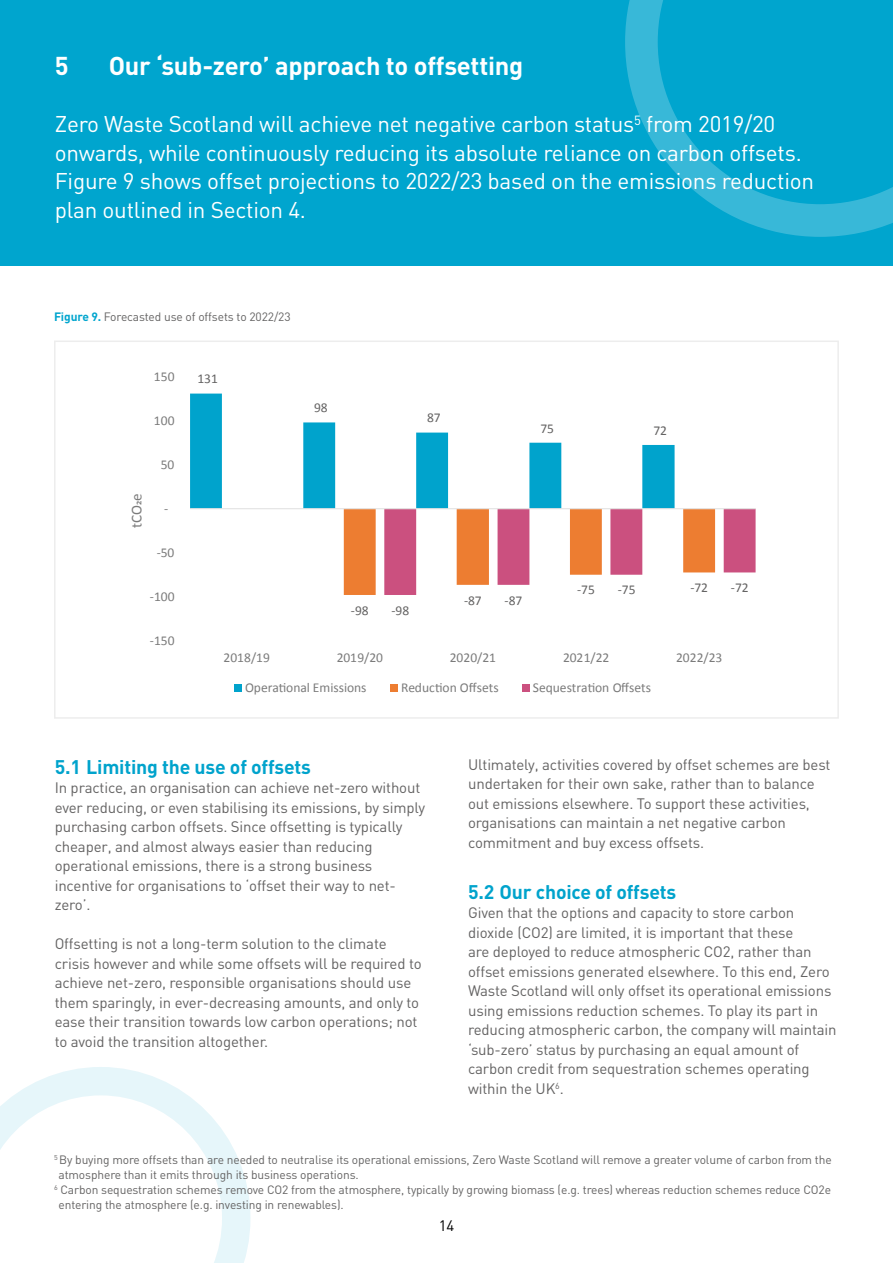
<style>
.page{position:relative;width:893px;height:1263px;background:#fff}
.page>*{position:absolute;margin:0;border:0;box-sizing:border-box;transform-origin:0 0}
.t1{font:700 25.5px "DIN";letter-spacing:-.01em;color:#fff}
.t2{font:22.5px/28.5px "DIN";letter-spacing:-.01em;color:#fff}
.t3{font:700 19.5px "DIN";letter-spacing:-.01em;color:#00a3cc}
.t4{font:15px/19.5px "DIN";letter-spacing:-.01em;color:#646363}
.t5{font:15px "Calibri";letter-spacing:-.01em;color:#7b7b7b}
.t6{font:15px "DIN";color:#000}
.t7{font:13.5px "Calibri";color:#7b7b7b}
.t8{font:13.5px "Calibri";letter-spacing:-.005em;color:#646363}
.t9{font:12px "DIN";letter-spacing:-.01em;color:#646363}
.s1{font-weight:700;color:#00a5ce}
</style>
<div class="page">
<svg style="left:0;top:1067px;width:250px;height:196px"></svg>
<div style="left:0;top:0;width:893px;height:266px;background:#00a5ce"></div>
<svg style="left:625px;top:0;width:268px;height:237px"></svg>
<svg style="left:190px;top:394px;width:485px;height:114px"></svg>
<svg style="left:344px;top:509px;width:412px;height:86px"></svg>
<hr style="left:190px;top:508px;width:566px;height:1px;background:#e3e3e3">
<div style="left:234px;top:684px;width:8px;height:8px;background:#00a3cc"></div>
<div style="left:390px;top:684px;width:8px;height:8px;background:#ed7d31"></div>
<div style="left:522px;top:684px;width:8px;height:8px;background:#cb507f"></div>
<div style="left:54px;top:341px;width:785px;height:378px;border:2px solid #ededed"></div>
<h1 class="t1" style="left:55px;top:49px;width:15px">5</h1>
<h1 class="t1" style="left:109px;top:49px;width:416px">Our ‘sub-zero’ approach to offsetting</h1>
<p class="t2" style="left:55px;top:109px;width:761px">Zero Waste Scotland will achieve net negative carbon status<sup>5</sup> from 2019/20 onwards, while continuously reducing its absolute reliance on carbon offsets.<br>Figure 9 shows offset projections to 2022/23 based on the emissions reduction plan outlined in Section 4.</p>
<p class="t9" style="left:54px;top:309px;width:238px"><span class="s1">Figure 9.</span> Forecasted use of offsets to 2022/23</p>
<p class="t7" style="left:154px;top:367px;width:22px">150</p>
<p class="t7" style="left:154px;top:411px;width:22px">100</p>
<p class="t5" style="left:126px;top:528px;width:36px;rotate:-90deg">tCO2e</p>
<p class="t7" style="left:161px;top:455px;width:15px">50</p>
<p class="t7" style="left:164px;top:499px;width:6px">-</p>
<p class="t7" style="left:157px;top:543px;width:19px">-50</p>
<p class="t7" style="left:150px;top:587px;width:26px">-100</p>
<p class="t7" style="left:150px;top:631px;width:26px">-150</p>
<p class="t8" style="left:197px;top:369px;width:22px">131</p>
<p class="t8" style="left:314px;top:398px;width:15px">98</p>
<p class="t8" style="left:427px;top:408px;width:15px">87</p>
<p class="t8" style="left:540px;top:419px;width:15px">75</p>
<p class="t8" style="left:653px;top:421px;width:15px">72</p>
<p class="t8" style="left:351px;top:601px;width:19px">-98</p>
<p class="t8" style="left:391px;top:601px;width:19px">-98</p>
<p class="t8" style="left:464px;top:591px;width:19px">-87</p>
<p class="t8" style="left:505px;top:591px;width:19px">-87</p>
<p class="t8" style="left:577px;top:580px;width:19px">-75</p>
<p class="t8" style="left:690px;top:578px;width:19px">-72</p>
<p class="t8" style="left:618px;top:580px;width:19px">-75</p>
<p class="t8" style="left:731px;top:578px;width:19px">-72</p>
<p class="t7" style="left:224px;top:648px;width:48px">2018/19</p>
<p class="t7" style="left:337px;top:648px;width:48px">2019/20</p>
<p class="t7" style="left:450px;top:648px;width:48px">2020/21</p>
<p class="t7" style="left:563px;top:648px;width:48px">2021/22</p>
<p class="t7" style="left:676px;top:648px;width:48px">2022/23</p>
<p class="t7" style="left:245px;top:678px;width:123px">Operational Emissions</p>
<p class="t7" style="left:401px;top:678px;width:99px">Reduction Offsets</p>
<p class="t7" style="left:533px;top:678px;width:120px">Sequestration Offsets</p>
<h3 class="t3" style="left:55px;top:754px;width:258px">5.1 Limiting the use of offsets</h3>
<p class="t4" style="left:55px;top:778px;width:372px">In practice, an organisation can achieve net-zero without ever reducing, or even stabilising its emissions, by simply purchasing carbon offsets. Since offsetting is typically cheaper, and almost always easier than reducing operational emissions, there is a strong business incentive for organisations to ‘offset their way to net&shy;zero’.</p>
<p class="t4" style="left:55px;top:934px;width:368px">Offsetting is not a long-term solution to the climate crisis however and while some offsets will be required to achieve net-zero, responsible organisations should use them sparingly, in ever-decreasing amounts, and only to ease their transition towards low carbon operations; not to avoid the transition altogether.</p>
<p class="t4" style="left:468px;top:754px;width:364px">Ultimately, activities covered by offset schemes are best undertaken for their own sake, rather than to balance out emissions elsewhere. To support these activities, organisations can maintain a net negative carbon commitment and buy excess offsets.</p>
<h3 class="t3" style="left:468px;top:879px;width:210px">5.2 Our choice of offsets</h3>
<p class="t4" style="left:468px;top:903px;width:370px">Given that the options and capacity to store carbon dioxide (CO2) are limited, it is important that these<br>are deployed to reduce atmospheric CO2, rather than offset emissions generated elsewhere. To this end, Zero Waste Scotland will only offset its operational emissions using emissions reduction schemes. To play its part in reducing atmospheric carbon, the company will maintain ‘sub-zero’ status by purchasing an equal amount of carbon credit from sequestration schemes operating within the UK<sup>6</sup>.</p>
<p class="t9" style="left:54px;top:1152px;width:779px"><sup>5</sup> By buying more offsets than are needed to neutralise its operational emissions, Zero Waste Scotland will remove a greater volume of carbon from the</p>
<p class="t9" style="left:58px;top:1167px;width:302px">atmosphere than it emits through its business operations.</p>
<p class="t9" style="left:54px;top:1182px;width:779px"><sup>6</sup> Carbon sequestration schemes remove CO2 from the atmosphere, typically by growing biomass (e.g. trees) whereas reduction schemes reduce CO2e</p>
<p class="t9" style="left:59px;top:1197px;width:287px">entering the atmosphere (e.g. investing in renewables).</p>
<p class="t6" style="left:439px;top:1216px;width:17px">14</p>
</div>
